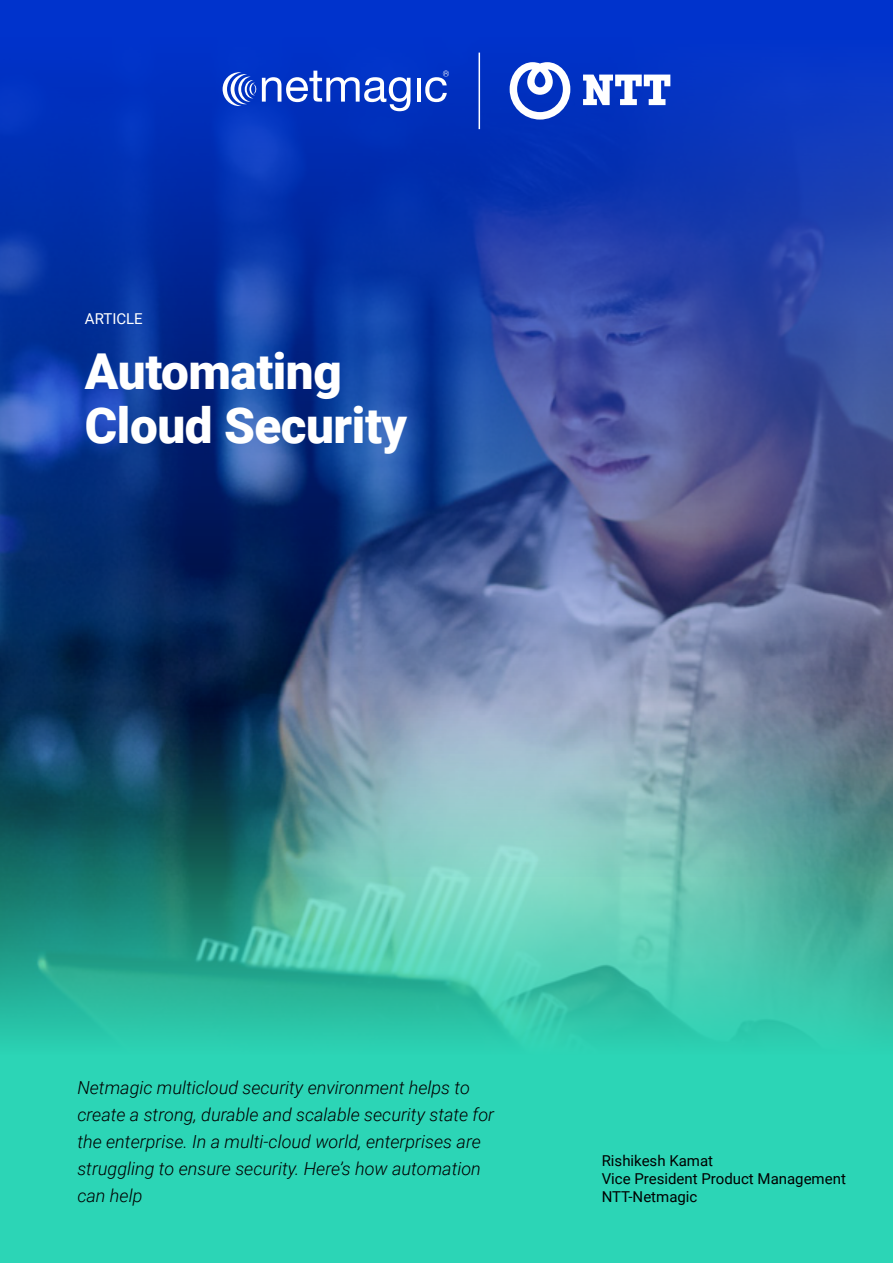
<style>
.page{position:relative;width:893px;height:1263px;background:#fff}
.page>*{position:absolute;margin:0;border:0;box-sizing:border-box;transform-origin:0 0}
.t1{font:900 49.5px/54px "Roboto";letter-spacing:-.01em;color:#fff}
.t2{font:italic 300 18px/27px "Roboto";color:#000}
.t3{font:15px/18px "Roboto";color:#000}
.t4{font:15px "Roboto";color:#fff}
</style>
<div class="page">
<svg style="left:0;top:876px;width:893px;height:387px;background:#35caae"></svg>
<img style="left:0;top:0;width:893px;height:876px">
<hr style="left:479px;top:53px;width:1px;height:76px;background:#fff">
<svg style="left:223px;top:72px;width:33px;height:34px"></svg>
<svg style="left:262px;top:71px;width:148px;height:40px"></svg>
<hr style="left:417px;top:78px;width:3px;height:24px;background:#fff">
<svg style="left:425px;top:70px;width:24px;height:32px"></svg>
<svg style="left:510px;top:62px;width:60px;height:58px"></svg>
<svg style="left:583px;top:75px;width:87px;height:30px"></svg>
<p class="t4" style="left:85px;top:308px;width:59px">ARTICLE</p>
<h1 class="t1" style="left:85px;top:342px;width:324px">Automating<br>Cloud Security</h1>
<p class="t2" style="left:77px;top:1073px;width:418px">Netmagic multicloud security environment helps to create a strong, durable and scalable security state for the enterprise. In a multi-cloud world, enterprises are struggling to ensure security. Here’s how automation can help</p>
<p class="t3" style="left:602px;top:1151px;width:246px">Rishikesh Kamat<br>Vice President Product Management<br>NTT-Netmagic</p>
</div>
